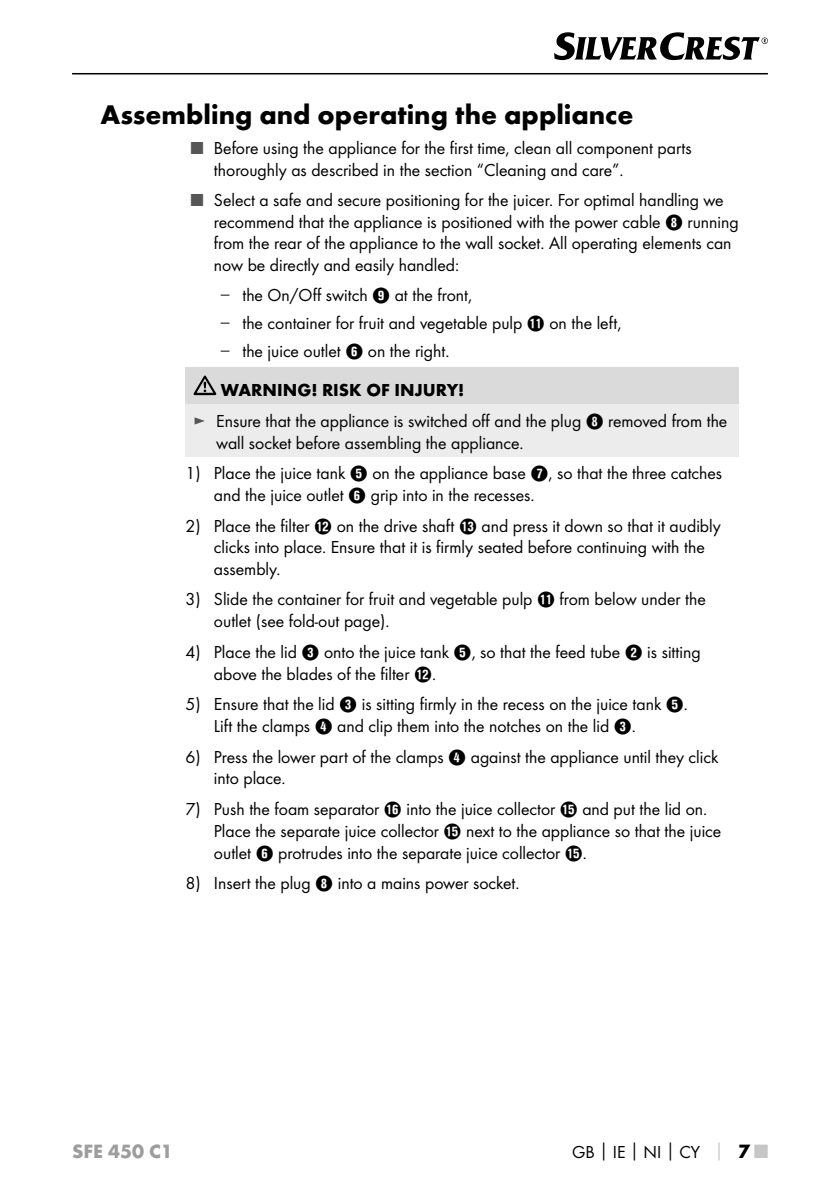
<style>
.page{position:relative;width:840px;height:1191px;background:#fff}
.page>*{position:absolute;margin:0;border:0;box-sizing:border-box;transform-origin:0 0}
.t1{font:700 28px "Futura";color:#000}
.t2{font:700 20px "Futura";color:#9c9d9d}
.t3{font:18px/21.6px "Futura Boo";color:#000}
.t4{font:700 18px "Futura";color:#000}
.s1{color:#565656}
.s2{font-family:"Hako PI Nummern"}
.s3{font-family:"Verdana";color:#565656}
.s4{font-family:"Futura";font-weight:700;color:#c5c6c6}
.s5{font-family:"Futura";font-weight:700;font-size:20px}
.s6{font-family:"Futura";font-weight:700;font-size:20px;color:#c5c6c6}
</style>
<div class="page">
<hr style="left:72px;top:73px;width:695px;height:1px;background:#000">
<svg style="left:554px;top:32px;width:213px;height:28px"></svg>
<div style="left:185px;top:367px;width:553px;height:37px;background:#dadada"></div>
<div style="left:185px;top:404px;width:553px;height:52px;background:#ececed"></div>
<svg style="left:193px;top:375px;width:23px;height:20px"></svg>
<h1 class="t1" style="left:100px;top:97px;width:534px">Assembling and operating the appliance</h1>
<p class="t3" style="left:214px;top:137px;width:479px;text-indent:-23px"><span class="s1">■</span> Before using the appliance for the first time, clean all component parts thoroughly as described in the section “Cleaning and care”.</p>
<p class="t3" style="left:214px;top:189px;width:526px;text-indent:-23px"><span class="s1">■</span> Select a safe and secure positioning for the juicer. For optimal handling we recommend that the appliance is positioned with the power cable <span class="s2">8</span> running from the rear of the appliance to the wall socket. All operating elements can now be directly and easily handled:</p>
<p class="t3" style="left:219px;top:284px;width:254px"><span class="s3">–</span> the On/Off switch <span class="s2">9</span> at the front,</p>
<p class="t3" style="left:219px;top:312px;width:403px"><span class="s3">–</span> the container for fruit and vegetable pulp <span class="s2">Q</span> on the left,</p>
<p class="t3" style="left:219px;top:340px;width:229px"><span class="s3">–</span> the juice outlet <span class="s2">6</span> on the right.</p>
<p class="t4" style="left:221px;top:378px;width:245px">WARNING! RISK OF INJURY!</p>
<p class="t3" style="left:216px;top:410px;width:512px;text-indent:-23px"><span class="s1">►</span> Ensure that the appliance is switched off and the plug <span class="s2">8</span> removed from the wall socket before assembling the appliance.</p>
<p class="t3" style="left:214px;top:462px;width:509px;text-indent:-28px">1) Place the juice tank <span class="s2">5</span> on the appliance base <span class="s2">7</span>, so that the three catches and the juice outlet <span class="s2">6</span> grip into in the recesses.</p>
<p class="t3" style="left:214px;top:515px;width:508px;text-indent:-28px">2) Place the filter <span class="s2">W</span> on the drive shaft <span class="s2">E</span> and press it down so that it audibly clicks into place. Ensure that it is firmly seated before continuing with the assembly.</p>
<p class="t3" style="left:214px;top:588px;width:493px;text-indent:-28px">3) Slide the container for fruit and vegetable pulp <span class="s2">Q</span> from below under the outlet (see fold-out page).</p>
<p class="t3" style="left:214px;top:640px;width:488px;text-indent:-28px">4) Place the lid <span class="s2">3</span> onto the juice tank <span class="s2">5</span>, so that the feed tube <span class="s2">2</span> is sitting above the blades of the filter <span class="s2">W</span>.</p>
<p class="t3" style="left:214px;top:693px;width:473px;text-indent:-28px">5) Ensure that the lid <span class="s2">3</span> is sitting firmly in the recess on the juice tank <span class="s2">5</span>.<br>Lift the clamps <span class="s2">4</span> and clip them into the notches on the lid <span class="s2">3</span>.</p>
<p class="t3" style="left:214px;top:745px;width:505px;text-indent:-28px">6) Press the lower part of the clamps <span class="s2">4</span> against the appliance until they click into place.</p>
<p class="t3" style="left:214px;top:797px;width:508px;text-indent:-28px">7) Push the foam separator <span class="s2">Z</span> into the juice collector <span class="s2">T</span> and put the lid on.<br>Place the separate juice collector <span class="s2">T</span> next to the appliance so that the juice outlet <span class="s2">6</span> protrudes into the separate juice collector <span class="s2">T</span>.</p>
<p class="t3" style="left:185px;top:872px;width:333px">8) Insert the plug <span class="s2">8</span> into a mains power socket.</p>
<p class="t2" style="left:72px;top:1139px;width:102px">SFE 450 C1</p>
<p class="t3" style="left:571px;top:1141px;width:197px">GB│IE│NI│CY <span class="s4">│</span> <span class="s5">7</span> <span class="s6">■</span></p>
</div>
